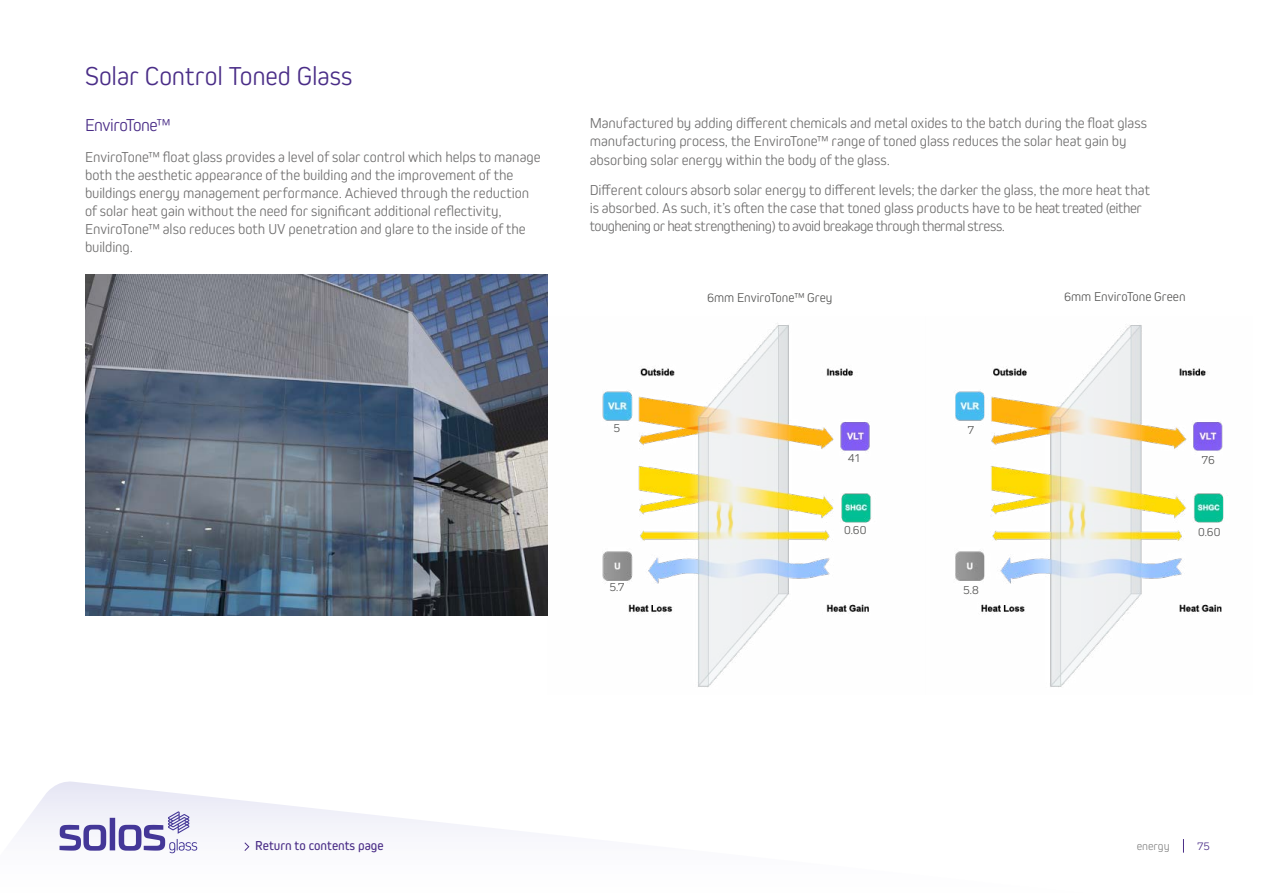
<style>
.page{position:relative;width:1263px;height:893px;background:#fff}
.page>*{position:absolute;margin:0;border:0;box-sizing:border-box;transform-origin:0 0}
.t1{font:300 27px "Kiro";letter-spacing:-.005em;color:#4a2d87}
.t2{font:300 18px "Kiro";letter-spacing:-.03em;color:#4a2d87}
.t3{font:300 15px/18px "Kiro";letter-spacing:-.005em;color:#706f6f}
.t4{font:13.5px "Kiro";color:#4a2d87}
.t5{font:300 13.35px "Kiro";color:#575756}
.t6{font:300 12.75px "Kiro";letter-spacing:-.005em;color:#575756}
.t7{font:300 12px "Kiro";color:#878787}
.t8{font:300 12px "Kiro";color:#4a2d87}
</style>
<div class="page">
<svg style="left:20px;top:781px;width:482px;height:73px"></svg>
<svg style="left:60px;top:811px;width:137px;height:42px"></svg>
<svg style="left:1183px;top:839px;width:1px;height:14px"></svg>
<svg style="left:244px;top:842px;width:6px;height:10px"></svg>
<img style="left:547px;top:316px;width:677px;height:371px">
<img style="left:85px;top:274px;width:462px;height:341px">
<h1 class="t1" style="left:85px;top:60px;width:269px">Solar Control Toned Glass</h1>
<p class="t2" style="left:85px;top:114px;width:87px">EnviroTone™</p>
<p class="t3" style="left:85px;top:147px;width:457px">EnviroTone™ float glass provides a level of solar control which helps to manage both the aesthetic appearance of the building and the improvement of the buildings energy management performance. Achieved through the reduction of solar heat gain without the need for significant additional reflectivity, EnviroTone™ also reduces both UV penetration and glare to the inside of the building.</p>
<p class="t3" style="left:590px;top:114px;width:559px">Manufactured by adding different chemicals and metal oxides to the batch during the float glass manufacturing process, the EnviroTone™ range of toned glass reduces the solar heat gain by absorbing solar energy within the body of the glass.</p>
<p class="t3" style="left:590px;top:181px;width:562px">Different colours absorb solar energy to different levels; the darker the glass, the more heat that is absorbed. As such, it’s often the case that toned glass products have to be heat treated (either toughening or heat strengthening) to avoid breakage through thermal stress.</p>
<p class="t5" style="left:707px;top:290px;width:127px">6mm EnviroTone™ Grey</p>
<p class="t5" style="left:1064px;top:289px;width:123px">6mm EnviroTone Green</p>
<p class="t6" style="left:614px;top:420px;width:8px">5</p>
<p class="t6" style="left:609px;top:580px;width:17px">5.7</p>
<p class="t6" style="left:848px;top:451px;width:14px">41</p>
<p class="t6" style="left:844px;top:522px;width:24px">0.60</p>
<p class="t6" style="left:968px;top:422px;width:8px">7</p>
<p class="t6" style="left:963px;top:582px;width:17px">5.8</p>
<p class="t6" style="left:1201px;top:453px;width:15px">76</p>
<p class="t6" style="left:1198px;top:524px;width:24px">0.60</p>
<p class="t4" style="left:255px;top:838px;width:130px">Return to contents page</p>
<p class="t7" style="left:1137px;top:839px;width:34px">energy</p>
<p class="t8" style="left:1197px;top:839px;width:14px">75</p>
</div>
